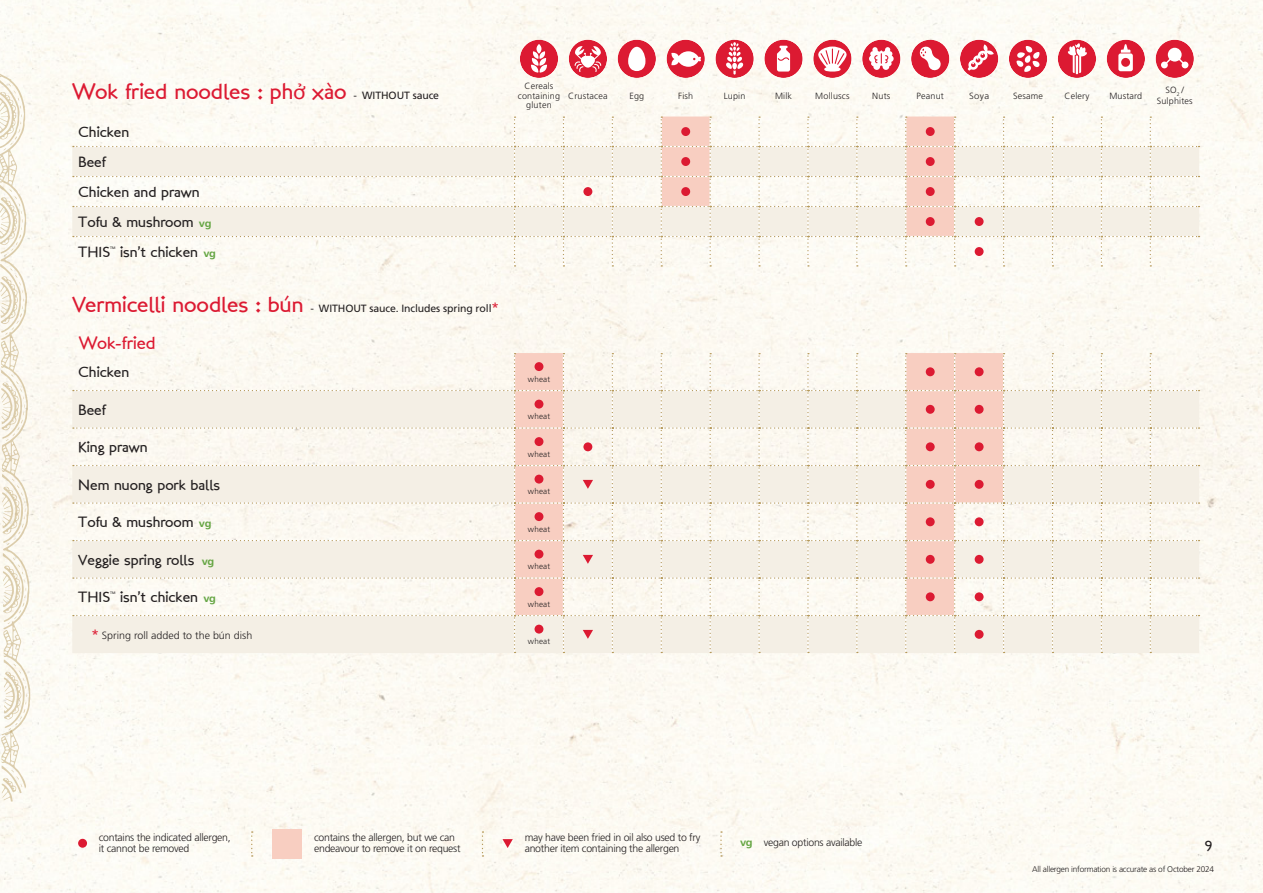
<style>
.page{position:relative;width:1263px;height:893px;background:#fdfaf3}
.page>*{position:absolute;margin:0;border:0;box-sizing:border-box;transform-origin:0 0}
.Title_-_Section{font:22.5px "London Between";color:#dc1a32}
.Title_-_Sub_Section{font:18px "London Between";color:#dc1a32}
.Title_-_Dish{font:15px "London Between";color:#231f20}
.Page_Number{font:15px "London Between";color:#231f20}
.Title_-_Section-2{font:300 10.5px/10.8px "Frutiger LT Std";letter-spacing:-.025em;color:#231f20}
.Title_-_Section-3{font:10.5px "Frutiger LT Std";letter-spacing:-.01em;color:#231f20}
.Title_-_Section-4{font:300 10.5px "Frutiger LT Std";color:#231f20}
.Allergen_confirm{font:300 9px/9.6px "Frutiger LT Std";letter-spacing:.02em;color:#231f20;text-align:center}
.Allergen_confirm-2{font:300 9px "Frutiger LT Std";letter-spacing:.02em;color:#231f20;scale:1.06 1}
.t1{font:300 8.25px "Frutiger LT Std";letter-spacing:-.025em;color:#231f20}
.Allergen_confirm-3{font:300 8.1px "Frutiger LT Std";letter-spacing:.02em;color:#231f20}
.Title_-_Dish-2{font:3.45px "Frutiger LT Std";color:#231f20}
.s1{font-family:"Verdana";font-size:18.75px}
.s2{font-family:"Frutiger LT Std";font-size:10.5px;color:#231f20}
.s3{font-family:"Frutiger LT Std";font-weight:700;font-size:10.5px;color:#66a644}
.s4{font-family:"London Between";font-size:22.5px;color:#dc1a32}
.s5{font-size:13.5px;color:#dc1a32}
.s6{font-weight:400;font-size:13.5px;color:#dc1a32}
.s7{font-weight:700;color:#66a644}
</style>
<div class="page">
<svg style="left:73px;top:353px;width:1126px;height:300px"></svg>
<div style="left:975px;top:630px;width:8px;height:9px;background:#dc1a32;border-radius:50%"></div>
<svg style="left:73px;top:117px;width:1126px;height:150px"></svg>
<div style="left:681px;top:127px;width:9px;height:9px;background:#dc1a32;border-radius:50%"></div>
<div style="left:926px;top:127px;width:9px;height:9px;background:#dc1a32;border-radius:50%"></div>
<div style="left:681px;top:157px;width:9px;height:9px;background:#dc1a32;border-radius:50%"></div>
<div style="left:926px;top:157px;width:9px;height:9px;background:#dc1a32;border-radius:50%"></div>
<div style="left:583px;top:187px;width:9px;height:9px;background:#dc1a32;border-radius:50%"></div>
<div style="left:681px;top:187px;width:9px;height:9px;background:#dc1a32;border-radius:50%"></div>
<div style="left:926px;top:187px;width:9px;height:9px;background:#dc1a32;border-radius:50%"></div>
<div style="left:926px;top:217px;width:9px;height:9px;background:#dc1a32;border-radius:50%"></div>
<div style="left:975px;top:217px;width:8px;height:9px;background:#dc1a32;border-radius:50%"></div>
<div style="left:975px;top:247px;width:8px;height:9px;background:#dc1a32;border-radius:50%"></div>
<svg style="left:0;top:73px;width:31px;height:729px"></svg>
<div style="left:272px;top:829px;width:30px;height:30px;background:#f8cec1"></div>
<svg style="left:251px;top:831px;width:2px;height:26px"></svg>
<svg style="left:720px;top:831px;width:2px;height:26px"></svg>
<svg style="left:482px;top:831px;width:1px;height:26px"></svg>
<div style="left:520px;top:40px;width:38px;height:38px;background:#dc1a32;border-radius:50%"></div>
<div style="left:536px;top:44px;width:5px;height:10px;background:#fff;border-radius:50%"></div>
<svg style="left:531px;top:51px;width:16px;height:22px"></svg>
<div style="left:569px;top:40px;width:38px;height:38px;background:#dc1a32;border-radius:50%"></div>
<svg style="left:574px;top:46px;width:27px;height:26px"></svg>
<div style="left:618px;top:40px;width:38px;height:38px;background:#dc1a32;border-radius:50%"></div>
<svg style="left:628px;top:47px;width:17px;height:24px"></svg>
<div style="left:666px;top:40px;width:39px;height:38px;background:#dc1a32;border-radius:50%"></div>
<svg style="left:671px;top:51px;width:30px;height:16px"></svg>
<div style="left:715px;top:40px;width:39px;height:38px;background:#dc1a32;border-radius:50%"></div>
<svg style="left:726px;top:42px;width:17px;height:33px"></svg>
<div style="left:764px;top:40px;width:39px;height:38px;background:#dc1a32;border-radius:50%"></div>
<svg style="left:777px;top:46px;width:13px;height:26px"></svg>
<div style="left:813px;top:40px;width:38px;height:38px;background:#dc1a32;border-radius:50%"></div>
<svg style="left:817px;top:47px;width:30px;height:25px"></svg>
<div style="left:862px;top:40px;width:38px;height:38px;background:#dc1a32;border-radius:50%"></div>
<svg style="left:869px;top:47px;width:25px;height:23px"></svg>
<div style="left:911px;top:40px;width:38px;height:38px;background:#dc1a32;border-radius:50%"></div>
<svg style="left:919px;top:46px;width:22px;height:25px"></svg>
<div style="left:960px;top:40px;width:38px;height:38px;background:#dc1a32;border-radius:50%"></div>
<svg style="left:968px;top:44px;width:26px;height:27px"></svg>
<div style="left:1009px;top:40px;width:38px;height:38px;background:#dc1a32;border-radius:50%"></div>
<svg style="left:1016px;top:46px;width:24px;height:26px"></svg>
<div style="left:1058px;top:40px;width:38px;height:38px;background:#dc1a32;border-radius:50%"></div>
<svg style="left:1068px;top:43px;width:19px;height:31px"></svg>
<div style="left:1107px;top:40px;width:38px;height:38px;background:#dc1a32;border-radius:50%"></div>
<svg style="left:1118px;top:44px;width:15px;height:27px"></svg>
<div style="left:1155px;top:40px;width:39px;height:38px;background:#dc1a32;border-radius:50%"></div>
<svg style="left:1161px;top:48px;width:27px;height:20px"></svg>
<div style="left:78px;top:839px;width:9px;height:9px;background:#dc1a32;border-radius:50%"></div>
<svg style="left:502px;top:839px;width:11px;height:9px"></svg>
<p class="Title_-_Section" style="left:72px;top:78px;width:368px">Wok fried noodles : ph<span class="s1">ở</span> xào <span class="s2">- WITHOUT sauce</span></p>
<p class="Allergen_confirm" style="left:518px;top:81px;width:44px">Cereals containing gluten</p>
<p class="Allergen_confirm" style="left:568px;top:91px;width:41px">Crustacea</p>
<p class="Allergen_confirm" style="left:629px;top:91px;width:16px">Egg</p>
<p class="Allergen_confirm" style="left:678px;top:91px;width:17px">Fish</p>
<p class="Allergen_confirm" style="left:724px;top:91px;width:23px">Lupin</p>
<p class="Allergen_confirm" style="left:775px;top:91px;width:19px">Milk</p>
<p class="Allergen_confirm" style="left:815px;top:91px;width:36px">Molluscs</p>
<p class="Allergen_confirm" style="left:872px;top:91px;width:20px">Nuts</p>
<p class="Allergen_confirm" style="left:916px;top:91px;width:29px">Peanut</p>
<p class="Allergen_confirm-2" style="left:969px;top:90px;width:20px">Soya</p>
<p class="Allergen_confirm" style="left:1013px;top:91px;width:31px">Sesame</p>
<p class="Allergen_confirm" style="left:1064px;top:91px;width:26px">Celery</p>
<p class="Allergen_confirm" style="left:1109px;top:91px;width:34px">Mustard</p>
<p class="Allergen_confirm" style="left:1157px;top:85px;width:37px;line-height:10.5px">SO<sub>2</sub> /<br>Sulphites</p>
<p class="Title_-_Dish" style="left:78px;top:123px;width:52px">Chicken</p>
<p class="Title_-_Dish" style="left:78px;top:153px;width:29px">Beef</p>
<p class="Title_-_Dish" style="left:78px;top:183px;width:123px">Chicken and prawn</p>
<p class="Title_-_Dish" style="left:78px;top:213px;width:135px">Tofu &amp; mushroom <span class="s3">vg</span></p>
<p class="Title_-_Dish" style="left:78px;top:243px;width:33px">THIS</p>
<p class="Title_-_Dish-2" style="left:110px;top:246px;width:7px">TM</p>
<p class="Title_-_Dish" style="left:120px;top:243px;width:97px">isn’t chicken <span class="s3">vg</span></p>
<p class="Title_-_Section-3" style="left:72px;top:302px;width:428px"><span class="s4">Vermicelli noodles : bún</span> - WITHOUT sauce. Includes spring roll<span class="s5">*</span></p>
<p class="Title_-_Sub_Section" style="left:79px;top:332px;width:78px">Wok-fried</p>
<p class="Title_-_Dish" style="left:78px;top:363px;width:52px">Chicken</p>
<p class="Title_-_Dish" style="left:78px;top:400px;width:29px">Beef</p>
<p class="Allergen_confirm-3" style="left:528px;top:374px;width:24px">wheat</p>
<p class="Allergen_confirm-3" style="left:528px;top:412px;width:24px">wheat</p>
<p class="Title_-_Dish" style="left:78px;top:438px;width:71px">King prawn</p>
<p class="Allergen_confirm-3" style="left:528px;top:449px;width:24px">wheat</p>
<p class="Title_-_Dish" style="left:78px;top:475px;width:143px">Nem nuong pork balls</p>
<p class="Allergen_confirm-3" style="left:528px;top:487px;width:24px">wheat</p>
<p class="Title_-_Dish" style="left:78px;top:513px;width:135px">Tofu &amp; mushroom <span class="s3">vg</span></p>
<p class="Allergen_confirm-3" style="left:528px;top:524px;width:24px">wheat</p>
<p class="Title_-_Dish" style="left:78px;top:550px;width:138px">Veggie spring rolls <span class="s3">vg</span></p>
<p class="Allergen_confirm-3" style="left:528px;top:562px;width:24px">wheat</p>
<p class="Title_-_Dish" style="left:78px;top:588px;width:33px">THIS</p>
<p class="Title_-_Dish-2" style="left:110px;top:591px;width:7px">TM</p>
<p class="Title_-_Dish" style="left:120px;top:588px;width:97px">isn’t chicken <span class="s3">vg</span></p>
<p class="Allergen_confirm-3" style="left:528px;top:599px;width:24px">wheat</p>
<p class="Title_-_Section-4" style="left:91px;top:630px;width:162px"><span class="s6">*</span> Spring roll added to the bún dish</p>
<p class="Allergen_confirm-3" style="left:528px;top:637px;width:24px">wheat</p>
<p class="Title_-_Section-2" style="left:99px;top:832px;width:133px">contains the indicated allergen, it cannot be removed</p>
<p class="Title_-_Section-2" style="left:314px;top:832px;width:148px">contains the allergen, but we can endeavour to remove it on request</p>
<p class="Title_-_Section-2" style="left:525px;top:832px;width:177px">may have been fried in oil also used to fry another item containing the allergen</p>
<p class="Title_-_Section-2" style="left:740px;top:837px;width:124px"><span class="s7">vg</span> vegan options available</p>
<p class="Page_Number" style="left:1204px;top:837px;width:9px">9</p>
<p class="t1" style="left:1032px;top:865px;width:183px">All allergen information is accurate as of October 2024</p>
</div>
